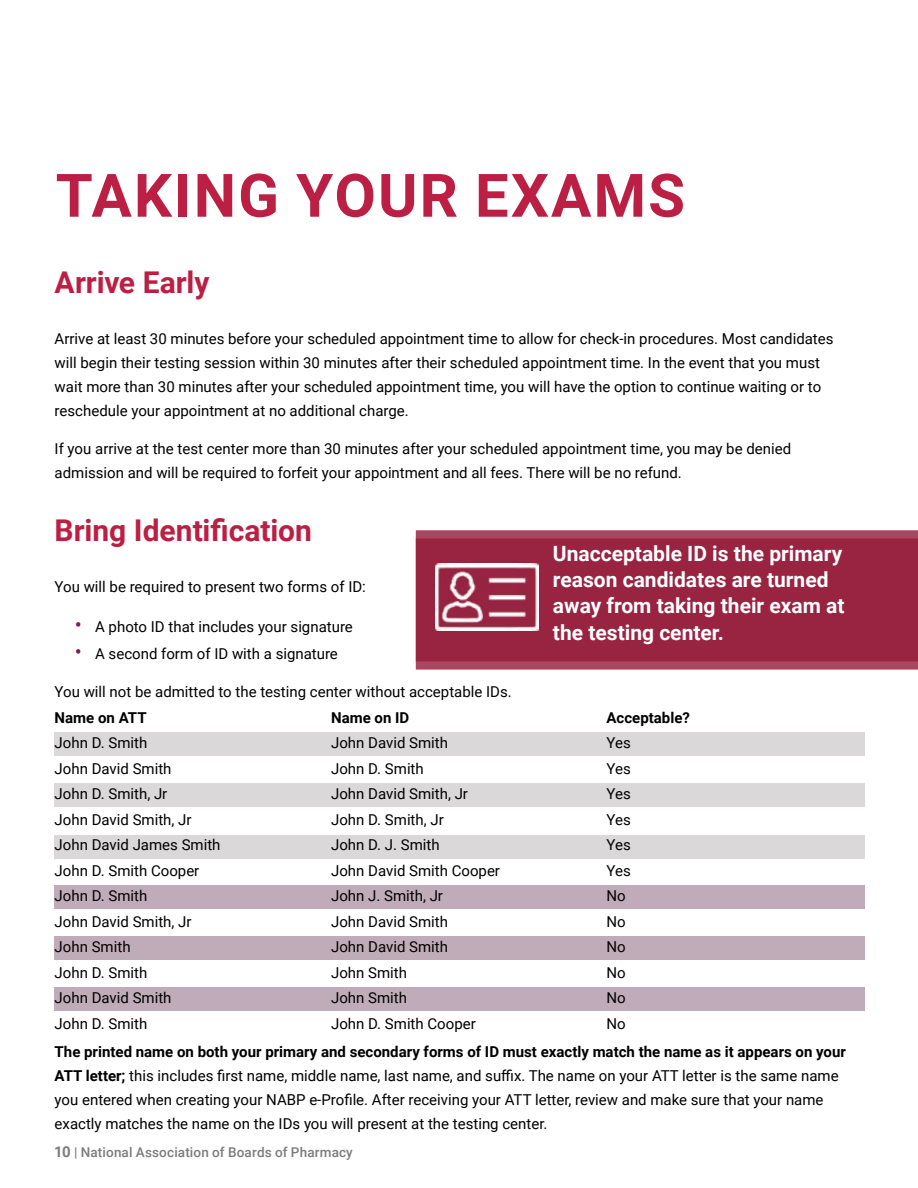
<style>
.page{position:relative;width:918px;height:1188px;background:#fff}
.page>*{position:absolute;margin:0;border:0;box-sizing:border-box;transform-origin:0 0}
.t1{font:700 60px "Roboto";letter-spacing:.035em;color:#bb1f43}
.t2{font:700 30px "Roboto";color:#bb1f43}
.t3{font:700 21px/26.2px "Roboto";color:#fff}
.t4{font:15px/25.5px "Roboto";color:#000}
.t5{font:700 15px "Roboto";color:#000}
.t6{font:500 13.5px "Roboto";letter-spacing:.01em;color:#7c7c7d}
.s1{font-size:21px;color:#791c5d}
.s2{font-weight:700}
.s3{font-weight:700;font-size:15px}
</style>
<div class="page">
<div style="left:55px;top:732px;width:810px;height:24px;background:#dad8d8"></div>
<div style="left:55px;top:783px;width:810px;height:24px;background:#dad8d8"></div>
<div style="left:55px;top:835px;width:810px;height:24px;background:#dad8d8"></div>
<div style="left:55px;top:886px;width:810px;height:23px;background:#c0acb9"></div>
<div style="left:55px;top:936px;width:810px;height:24px;background:#c0acb9"></div>
<div style="left:55px;top:987px;width:810px;height:24px;background:#c0acb9"></div>
<svg style="left:416px;top:530px;width:502px;height:9px;background:#aa4a63"></svg>
<svg style="left:416px;top:539px;width:502px;height:131px;background:#992745"></svg>
<img style="left:436px;top:563px;width:102px;height:68px">
<h1 class="t1" style="left:56px;top:153px;width:631px">TAKING YOUR EXAMS</h1>
<h2 class="t2" style="left:55px;top:262px;width:156px">Arrive Early</h2>
<p class="t4" style="left:55px;top:326px;width:780px;line-height:24px">Arrive at least 30 minutes before your scheduled appointment time to allow for check-in procedures. Most candidates will begin their testing session within 30 minutes after their scheduled appointment time. In the event that you must wait more than 30 minutes after your scheduled appointment time, you will have the option to continue waiting or to reschedule your appointment at no additional charge.</p>
<p class="t4" style="left:55px;top:436px;width:738px;line-height:24px">If you arrive at the test center more than 30 minutes after your scheduled appointment time, you may be denied admission and will be required to forfeit your appointment and all fees. There will be no refund.</p>
<h2 class="t2" style="left:55px;top:509px;width:259px">Bring Identification</h2>
<p class="t4" style="left:55px;top:573px;width:313px">You will be required to present two forms of ID:</p>
<p class="t4" style="left:75px;top:614px;width:279px"><span class="s1">•</span> A photo ID that includes your signature</p>
<p class="t4" style="left:75px;top:641px;width:265px"><span class="s1">•</span> A second form of ID with a signature</p>
<p class="t4" style="left:55px;top:678px;width:459px">You will not be admitted to the testing center without acceptable IDs.</p>
<h3 class="t3" style="left:553px;top:539px;width:293px">Unacceptable ID is the primary reason candidates are turned away from taking their exam at the testing center.</h3>
<p class="t5" style="left:55px;top:707px;width:93px">Name on ATT</p>
<p class="t4" style="left:55px;top:730px;width:167px">John D. Smith<br>John David Smith<br>John D. Smith, Jr<br>John David Smith, Jr<br>John David James Smith<br>John D. Smith Cooper<br>John D. Smith<br>John David Smith, Jr<br>John Smith<br>John D. Smith<br>John David Smith<br>John D. Smith</p>
<p class="t5" style="left:331px;top:707px;width:80px">Name on ID</p>
<p class="t4" style="left:331px;top:730px;width:170px">John David Smith<br>John D. Smith<br>John David Smith, Jr<br>John D. Smith, Jr<br>John D. J. Smith<br>John David Smith Cooper<br>John J. Smith, Jr<br>John David Smith<br>John David Smith<br>John Smith<br>John Smith<br>John D. Smith Cooper</p>
<p class="t5" style="left:607px;top:707px;width:85px">Acceptable?</p>
<p class="t4" style="left:607px;top:730px;width:26px">Yes<br>Yes<br>Yes<br>Yes<br>Yes<br>Yes<br>No<br>No<br>No<br>No<br>No<br>No</p>
<p class="t4" style="left:55px;top:1039px;width:793px;line-height:24px"><span class="s2">The printed name on both your primary and secondary forms of ID must exactly match the name as it appears on your ATT letter;</span> this includes first name, middle name, last name, and suffix. The name on your ATT letter is the same name you entered when creating your NABP e-Profile. After receiving your ATT letter, review and make sure that your name exactly matches the name on the IDs you will present at the testing center.</p>
<p class="t6" style="left:54px;top:1143px;width:300px"><span class="s3">10</span> | National Association of Boards of Pharmacy</p>
</div>
